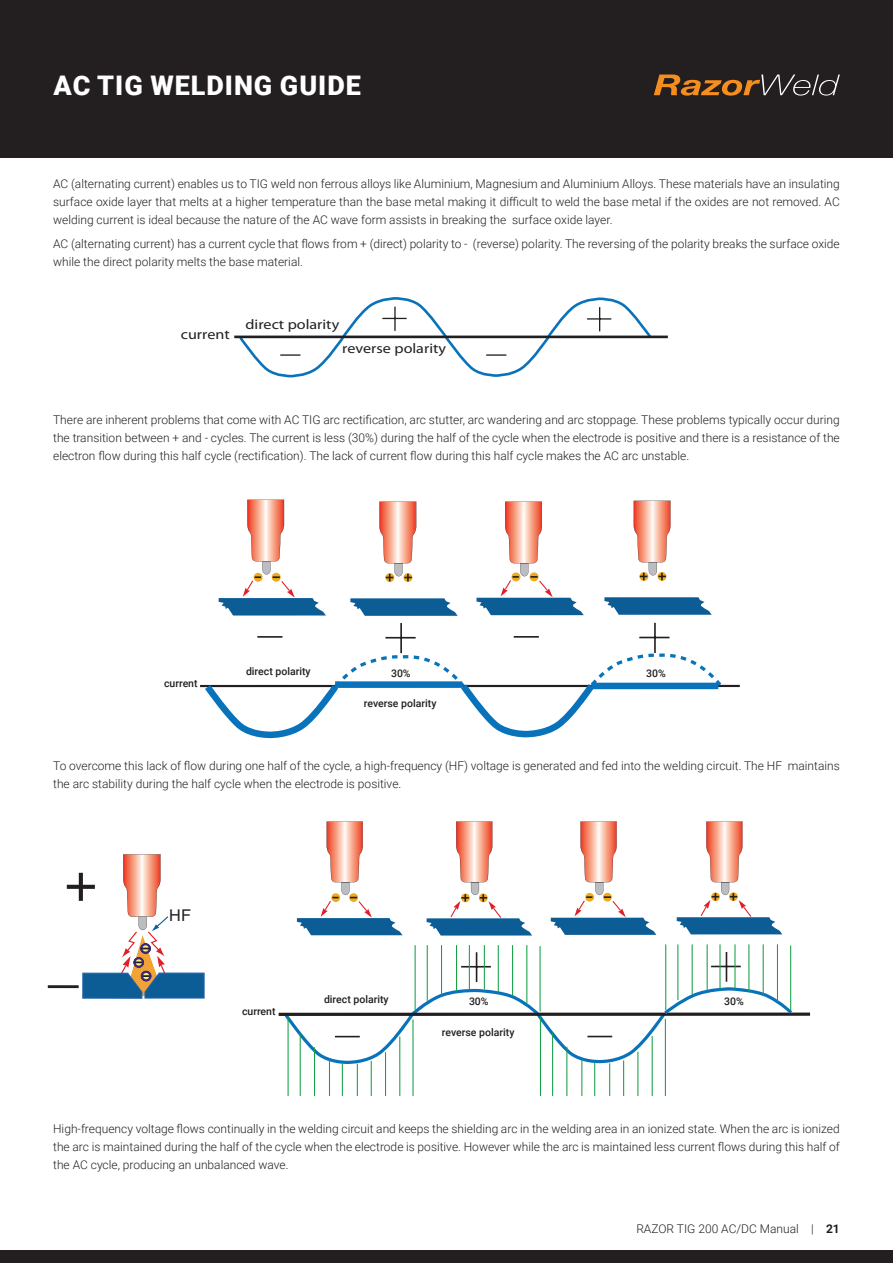
<style>
.page{position:relative;width:893px;height:1263px;background:#fff}
.page>*{position:absolute;margin:0;border:0;box-sizing:border-box;transform-origin:0 0}
.t1{font:55.5px/80.4px "Helvetica";color:#231f20;text-align:center}
.t2{font:900 27px "Roboto";letter-spacing:.035em;color:#fff}
.t3{font:16.2px "Helvetica";color:#231f20}
.t4{font:13.95px "Gill Sans";color:#231f20;scale:1.15 1}
.t5{font:300 12px/18px "Roboto";color:#231f20;text-align:justify}
.t6{font:500 10.5px "Roboto";color:#231f20}
.s1{font-weight:700}
</style>
<div class="page">
<div style="left:0;top:1250px;width:893px;height:13px;background:#231f20"></div>
<div style="left:0;top:0;width:893px;height:157px;background:#231f20"></div>
<svg style="left:238px;top:297px;width:415px;height:81px"></svg>
<hr style="left:234px;top:336px;width:434px;height:2px;background:#231f20">
<svg style="left:82px;top:854px;width:123px;height:145px"></svg>
<hr style="left:461px;top:966px;width:30px;height:1px;background:#231f20">
<hr style="left:476px;top:952px;width:1px;height:30px;background:#231f20">
<hr style="left:711px;top:966px;width:30px;height:1px;background:#231f20">
<hr style="left:726px;top:952px;width:1px;height:30px;background:#231f20">
<svg style="left:279px;top:1012px;width:531px;height:4px"></svg>
<svg style="left:285px;top:987px;width:507px;height:77px"></svg>
<hr style="left:415px;top:945px;width:1px;height:66px;background:#18a049">
<hr style="left:427px;top:945px;width:1px;height:56px;background:#18a049">
<hr style="left:441px;top:945px;width:1px;height:50px;background:#18a049">
<hr style="left:456px;top:945px;width:1px;height:46px;background:#18a049">
<hr style="left:469px;top:945px;width:1px;height:45px;background:#18a049">
<hr style="left:484px;top:945px;width:1px;height:44px;background:#18a049">
<hr style="left:498px;top:945px;width:1px;height:47px;background:#18a049">
<hr style="left:512px;top:945px;width:1px;height:51px;background:#18a049">
<hr style="left:526px;top:945px;width:1px;height:58px;background:#18a049">
<hr style="left:539px;top:946px;width:2px;height:65px;background:#18a049">
<hr style="left:665px;top:944px;width:1px;height:66px;background:#18a049">
<hr style="left:677px;top:944px;width:1px;height:56px;background:#18a049">
<hr style="left:692px;top:944px;width:1px;height:50px;background:#18a049">
<hr style="left:707px;top:944px;width:1px;height:46px;background:#18a049">
<hr style="left:719px;top:944px;width:1px;height:45px;background:#18a049">
<hr style="left:734px;top:944px;width:1px;height:45px;background:#18a049">
<hr style="left:748px;top:944px;width:1px;height:47px;background:#18a049">
<hr style="left:763px;top:944px;width:1px;height:51px;background:#18a049">
<hr style="left:777px;top:944px;width:1px;height:58px;background:#18a049">
<hr style="left:790px;top:945px;width:1px;height:66px;background:#18a049">
<hr style="left:540px;top:1017px;width:1px;height:78px;background:#18a049">
<hr style="left:552px;top:1032px;width:1px;height:63px;background:#18a049">
<hr style="left:566px;top:1047px;width:1px;height:48px;background:#18a049">
<hr style="left:581px;top:1059px;width:1px;height:36px;background:#18a049">
<hr style="left:594px;top:1062px;width:1px;height:33px;background:#18a049">
<hr style="left:609px;top:1063px;width:1px;height:32px;background:#18a049">
<hr style="left:623px;top:1060px;width:1px;height:35px;background:#18a049">
<hr style="left:637px;top:1052px;width:1px;height:43px;background:#18a049">
<hr style="left:652px;top:1036px;width:1px;height:59px;background:#18a049">
<hr style="left:665px;top:1019px;width:1px;height:76px;background:#18a049">
<hr style="left:288px;top:1017px;width:1px;height:78px;background:#18a049">
<hr style="left:300px;top:1033px;width:1px;height:62px;background:#18a049">
<hr style="left:314px;top:1047px;width:1px;height:48px;background:#18a049">
<hr style="left:329px;top:1059px;width:1px;height:36px;background:#18a049">
<hr style="left:342px;top:1063px;width:1px;height:32px;background:#18a049">
<hr style="left:357px;top:1064px;width:1px;height:31px;background:#18a049">
<hr style="left:371px;top:1061px;width:1px;height:34px;background:#18a049">
<hr style="left:385px;top:1052px;width:1px;height:43px;background:#18a049">
<hr style="left:399px;top:1036px;width:1px;height:59px;background:#18a049">
<hr style="left:412px;top:1019px;width:2px;height:76px;background:#18a049">
<svg style="left:677px;top:821px;width:105px;height:113px"></svg>
<svg style="left:551px;top:821px;width:105px;height:114px"></svg>
<svg style="left:427px;top:821px;width:105px;height:114px"></svg>
<svg style="left:297px;top:821px;width:105px;height:114px"></svg>
<hr style="left:200px;top:685px;width:540px;height:2px;background:#231f20">
<svg style="left:350px;top:598px;width:108px;height:18px;background:#3376a6"></svg>
<hr style="left:385px;top:637px;width:31px;height:1px;background:#231f20">
<hr style="left:400px;top:623px;width:2px;height:30px;background:#231f20">
<hr style="left:257px;top:636px;width:25px;height:2px;background:#231f20">
<hr style="left:514px;top:636px;width:25px;height:2px;background:#231f20">
<hr style="left:639px;top:637px;width:30px;height:1px;background:#231f20">
<hr style="left:654px;top:623px;width:2px;height:30px;background:#231f20">
<svg style="left:604px;top:597px;width:108px;height:18px;background:#3376a6"></svg>
<svg style="left:205px;top:653px;width:516px;height:85px"></svg>
<div style="left:591px;top:683px;width:127px;height:6px;background:#0872ba"></div>
<div style="left:335px;top:681px;width:127px;height:7px;background:#0872ba"></div>
<svg style="left:219px;top:500px;width:107px;height:115px"></svg>
<svg style="left:379px;top:501px;width:37px;height:80px"></svg>
<svg style="left:476px;top:501px;width:108px;height:114px"></svg>
<svg style="left:634px;top:501px;width:37px;height:79px"></svg>
<svg style="left:654px;top:74px;width:186px;height:22px"></svg>
<h2 class="t2" style="left:54px;top:67px;width:309px">AC TIG WELDING GUIDE</h2>
<p class="t5" style="left:53px;top:174px;width:788px">AC (alternating current) enables us to TIG weld non ferrous alloys like Aluminium, Magnesium and Aluminium Alloys. These materials have an insulating surface oxide layer that melts at a higher temperature than the base metal making it difficult to weld the base metal if the oxides are not removed. AC welding current is ideal because the nature of the AC wave form assists in breaking the surface oxide layer.</p>
<p class="t5" style="left:53px;top:234px;width:788px">AC (alternating current) has a current cycle that flows from + (direct) polarity to - (reverse) polarity. The reversing of the polarity breaks the surface oxide while the direct polarity melts the base material.</p>
<p class="t4" style="left:181px;top:326px;width:44px">current</p>
<p class="t4" style="left:245px;top:316px;width:83px">direct polarity</p>
<p class="t4" style="left:342px;top:340px;width:92px">reverse polarity</p>
<p class="t5" style="left:53px;top:410px;width:788px">There are inherent problems that come with AC TIG arc rectification, arc stutter, arc wandering and arc stoppage. These problems typically occur during the transition between + and - cycles. The current is less (30%) during the half of the cycle when the electrode is positive and there is a resistance of the electron flow during this half cycle (rectification). The lack of current flow during this half cycle makes the AC arc unstable.</p>
<p class="t6" style="left:164px;top:676px;width:35px">current</p>
<p class="t6" style="left:246px;top:663px;width:66px">direct polarity</p>
<p class="t6" style="left:391px;top:666px;width:21px">30%</p>
<p class="t6" style="left:646px;top:666px;width:21px">30%</p>
<p class="t6" style="left:364px;top:696px;width:74px">reverse polarity</p>
<p class="t5" style="left:53px;top:756px;width:788px">To overcome this lack of flow during one half of the cycle, a high-frequency (HF) voltage is generated and fed into the welding circuit. The HF maintains the arc stability during the half cycle when the electrode is positive.</p>
<h1 class="t1" style="left:48px;top:843px;width:51px">+ _</h1>
<h3 class="t3" style="left:169px;top:906px;width:23px">HF</h3>
<p class="t6" style="left:242px;top:1004px;width:35px">current</p>
<p class="t6" style="left:324px;top:992px;width:66px">direct polarity</p>
<p class="t6" style="left:469px;top:994px;width:21px">30%</p>
<p class="t6" style="left:724px;top:994px;width:21px">30%</p>
<p class="t6" style="left:442px;top:1024px;width:74px">reverse polarity</p>
<p class="t5" style="left:53px;top:1119px;width:788px">High-frequency voltage flows continually in the welding circuit and keeps the shielding arc in the welding area in an ionized state. When the arc is ionized the arc is maintained during the half of the cycle when the electrode is positive. However while the arc is maintained less current flows during this half of the AC cycle, producing an unbalanced wave.</p>
<p class="t5" style="left:636px;top:1220px;width:205px">RAZOR TIG 200 AC/DC Manual | <span class="s1">21</span></p>
</div>
